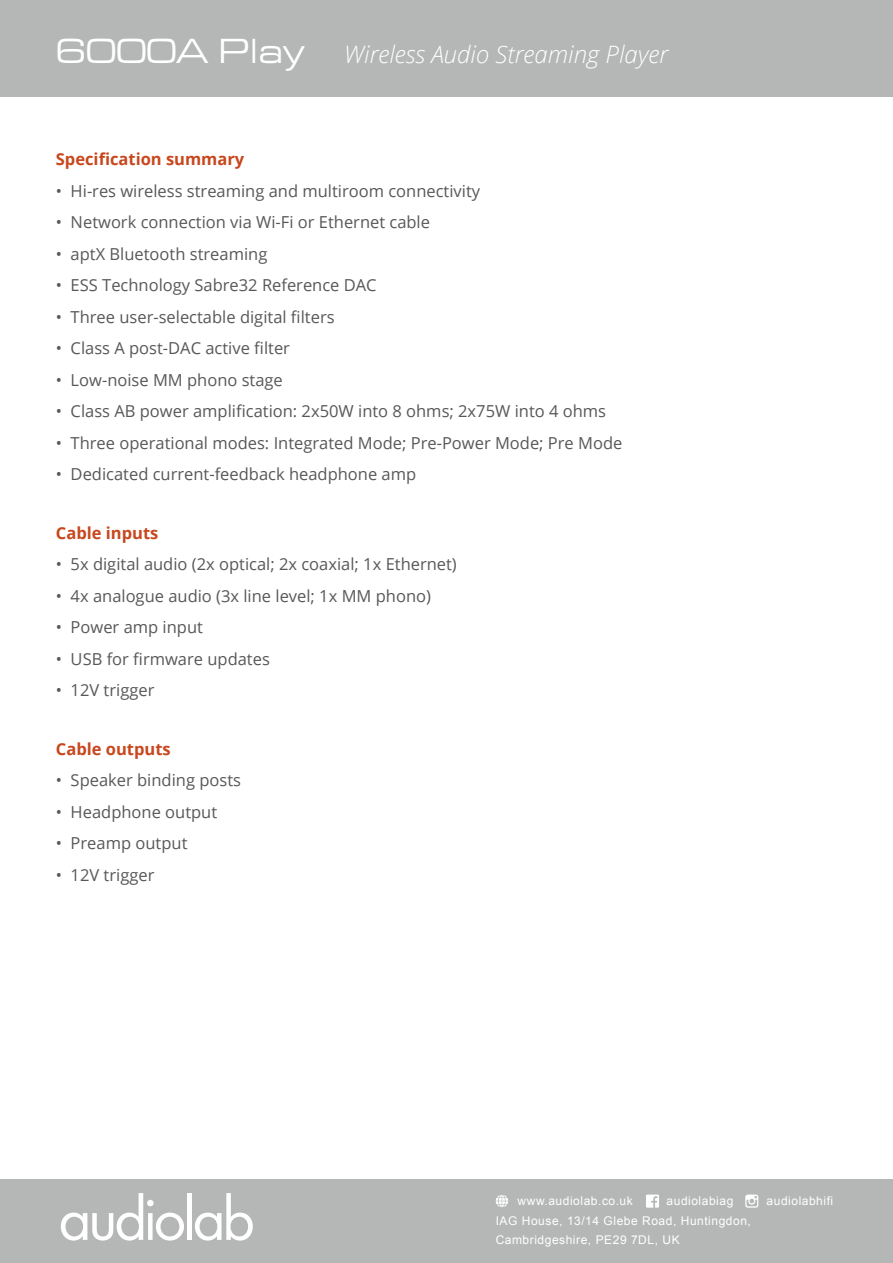
<style>
.page{position:relative;width:893px;height:1263px;background:#fff}
.page>*{position:absolute;margin:0;border:0;box-sizing:border-box;transform-origin:0 0}
.t1{font:italic 300 24px "Open Sans";color:#fff}
.t2{font:16.5px "Open Sans";color:#595757}
.t3{font:700 16.5px "Open Sans";color:#c8471d}
.t4{font:12px/18.8px "Arial";letter-spacing:.045em;color:#fff}
.s1{font-family:"Eurostile Extended Roman DTC";font-weight:400;font-style:normal;font-size:36px}
</style>
<div class="page">
<div style="left:0;top:0;width:893px;height:96px;background:#b5b6b6"></div>
<div style="left:0;top:1179px;width:893px;height:84px;background:#b5b6b6"></div>
<svg style="left:61px;top:1193px;width:123px;height:47px"></svg>
<div style="left:187px;top:1193px;width:5px;height:47px;background:#fff"></div>
<svg style="left:195px;top:1193px;width:58px;height:47px"></svg>
<svg style="left:745px;top:1194px;width:13px;height:13px"></svg>
<svg style="left:496px;top:1195px;width:12px;height:12px"></svg>
<svg style="left:646px;top:1194px;width:13px;height:14px"></svg>
<h1 class="t1" style="left:56px;top:38px;width:614px"><span class="s1">6000A Play</span> Wireless Audio Streaming Player</h1>
<p class="t3" style="left:56px;top:147px;width:190px">Specification summary</p>
<p class="t2" style="left:56px;top:179px;width:426px">• Hi-res wireless streaming and multiroom connectivity</p>
<p class="t2" style="left:56px;top:211px;width:376px">• Network connection via Wi-Fi or Ethernet cable</p>
<p class="t2" style="left:56px;top:242px;width:213px">• aptX Bluetooth streaming</p>
<p class="t2" style="left:56px;top:274px;width:322px">• ESS Technology Sabre32 Reference DAC</p>
<p class="t2" style="left:56px;top:305px;width:280px">• Three user-selectable digital filters</p>
<p class="t2" style="left:56px;top:337px;width:236px">• Class A post-DAC active filter</p>
<p class="t2" style="left:56px;top:368px;width:229px">• Low-noise MM phono stage</p>
<p class="t2" style="left:56px;top:400px;width:552px">• Class AB power amplification: 2x50W into 8 ohms; 2x75W into 4 ohms</p>
<p class="t2" style="left:56px;top:431px;width:568px">• Three operational modes: Integrated Mode; Pre-Power Mode; Pre Mode</p>
<p class="t2" style="left:56px;top:463px;width:362px">• Dedicated current-feedback headphone amp</p>
<p class="t3" style="left:56px;top:521px;width:104px">Cable inputs</p>
<p class="t2" style="left:56px;top:553px;width:402px">• 5x digital audio (2x optical; 2x coaxial; 1x Ethernet)</p>
<p class="t2" style="left:56px;top:584px;width:377px">• 4x analogue audio (3x line level; 1x MM phono)</p>
<p class="t2" style="left:56px;top:616px;width:149px">• Power amp input</p>
<p class="t2" style="left:56px;top:647px;width:216px">• USB for firmware updates</p>
<p class="t2" style="left:56px;top:679px;width:100px">• 12V trigger</p>
<p class="t3" style="left:56px;top:737px;width:116px">Cable outputs</p>
<p class="t2" style="left:56px;top:769px;width:187px">• Speaker binding posts</p>
<p class="t2" style="left:56px;top:800px;width:163px">• Headphone output</p>
<p class="t2" style="left:56px;top:832px;width:133px">• Preamp output</p>
<p class="t2" style="left:56px;top:863px;width:100px">• 12V trigger</p>
<p class="t4" style="left:518px;top:1191px;width:117px">www.audiolab.co.uk</p>
<p class="t4" style="left:667px;top:1191px;width:68px">audiolabiag</p>
<p class="t4" style="left:767px;top:1191px;width:68px">audiolabhifi</p>
<p class="t4" style="left:496px;top:1212px;width:257px">IAG House, 13/14 Glebe Road, Huntingdon,<br>Cambridgeshire, PE29 7DL, UK</p>
</div>
